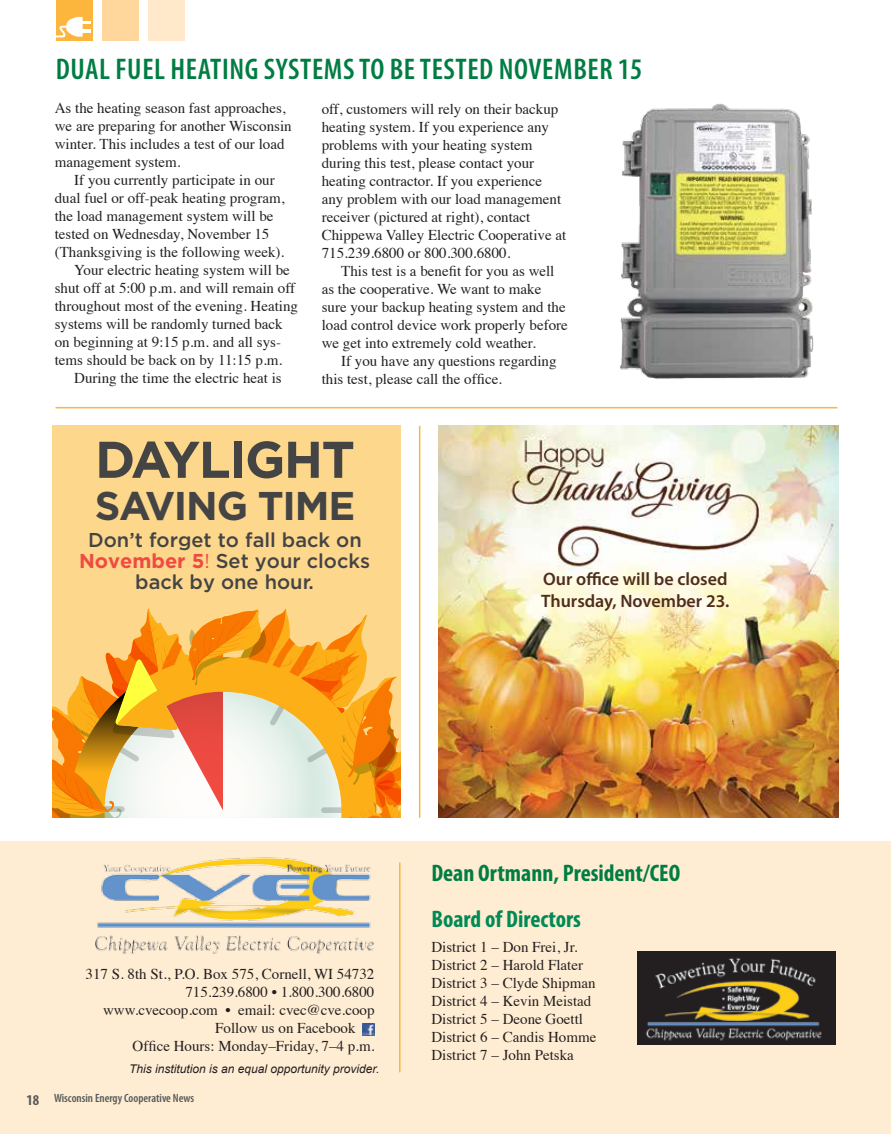
<style>
.page{position:relative;width:891px;height:1134px;background:#fff}
.page>*{position:absolute;margin:0;border:0;box-sizing:border-box;transform-origin:0 0}
.t1{font:700 51.6px "Gotham";letter-spacing:-.03em;color:#444445}
.t2{font:700 40.05px "Gotham";letter-spacing:-.03em;color:#444445}
.t3{font:600 condensed 30px "Myriad Pro";letter-spacing:.02em;color:#007d43}
.t4{font:700 condensed 24px "Myriad Pro";color:#007d43}
.t5{font:700 condensed 24px "Myriad Pro";color:#018956}
.t6{font:500 20.1px/20.9px "Gotham";color:#444445;text-align:center}
.t7{font:600 18px/21.6px "Myriad Pro";color:#4e2d1b}
.t8{font:15px/18px "Times";color:#231f20}
.t9{font:italic 12px "Arial";color:#231f20}
.t10{font:600 condensed 12px "Myriad Pro";color:#58595b}
.s1{font-weight:700;color:#f04b43}
.s2{font-weight:400;color:#f04b43}
.s3{font-weight:700;font-size:15px}
</style>
<div class="page">
<div style="left:0;top:841px;width:891px;height:293px;background:#ffedd3"></div>
<div style="left:56px;top:0;width:37px;height:40px;background:#fcb53d"></div>
<div style="left:102px;top:0;width:37px;height:40px;background:#ffd79c"></div>
<div style="left:148px;top:0;width:37px;height:40px;background:#ffe9ca"></div>
<hr style="left:399px;top:863px;width:2px;height:209px;background:#fcb53d">
<svg style="left:56px;top:17px;width:35px;height:21px"></svg>
<img style="left:95px;top:857px;width:279px;height:97px">
<img style="left:638px;top:951px;width:198px;height:94px">
<svg style="left:362px;top:1023px;width:12px;height:13px"></svg>
<img style="left:620px;top:103px;width:194px;height:276px">
<div style="left:53px;top:426px;width:348px;height:392px;background:#fdd78b"></div>
<svg style="left:53px;top:608px;width:348px;height:210px"></svg>
<hr style="left:56px;top:407px;width:781px;height:1px;background:#fcb53d">
<hr style="left:419px;top:426px;width:1px;height:392px;background:#fcb53d">
<img style="left:439px;top:426px;width:399px;height:392px">
<h3 class="t3" style="left:56px;top:51px;width:588px">DUAL FUEL HEATING SYSTEMS TO BE TESTED NOVEMBER 15</h3>
<p class="t8" style="left:322px;top:99px;width:246px">off, customers will rely on their backup heating system. If you experience any problems with your heating system during this test, please contact your heating contractor. If you experience any problem with our load management receiver (pictured at right), contact Chippewa Valley Electric Cooperative at 715.239.6800 or 800.300.6800.</p>
<p class="t8" style="left:322px;top:261px;width:248px;text-indent:20px">This test is a benefit for you as well as the cooperative. We want to make sure your backup heating system and the load control device work properly before we get into extremely cold weather.</p>
<p class="t8" style="left:322px;top:351px;width:236px;text-indent:20px">If you have any questions regarding this test, please call the office.</p>
<p class="t8" style="left:55px;top:98px;width:238px">As the heating season fast approaches, we are preparing for another Wisconsin winter. This includes a test of our load management system.</p>
<p class="t8" style="left:74px;top:170px;width:202px">If you currently participate in our</p>
<p class="t8" style="left:55px;top:188px;width:231px">dual fuel or off-peak heating program,</p>
<p class="t8" style="left:55px;top:206px;width:220px">the load management system will be</p>
<p class="t8" style="left:55px;top:224px;width:216px">tested on Wednesday, November 15</p>
<p class="t8" style="left:55px;top:242px;width:231px">(Thanksgiving is the following week).</p>
<p class="t8" style="left:74px;top:260px;width:217px">Your electric heating system will be</p>
<p class="t8" style="left:55px;top:278px;width:242px">shut off at 5:00 p.m. and will remain off</p>
<p class="t8" style="left:55px;top:296px;width:245px">throughout most of the evening. Heating</p>
<p class="t8" style="left:55px;top:314px;width:229px">systems will be randomly turned back</p>
<p class="t8" style="left:55px;top:332px;width:228px">on beginning at 9:15 p.m. and all sys-</p>
<p class="t8" style="left:55px;top:350px;width:229px">tems should be back on by 11:15 p.m.</p>
<p class="t8" style="left:74px;top:368px;width:209px">During the time the electric heat is</p>
<h1 class="t1" style="left:95px;top:425px;width:261px">DAYLIGHT</h1>
<h2 class="t2" style="left:95px;top:479px;width:262px">SAVING TIME</h2>
<h3 class="t6" style="left:79px;top:529px;width:293px">Don’t forget to fall back on<br><span class="s1">November 5</span><span class="s2">!</span> Set your clocks back by one hour.</h3>
<p class="t7" style="left:541px;top:568px;width:190px">Our office will be closed<br>Thursday, November 23.</p>
<p class="t8" style="left:86px;top:963px;width:290px">317 S. 8th St., P.O. Box 575, Cornell, WI 54732</p>
<p class="t8" style="left:185px;top:981px;width:190px">715.239.6800 • 1.800.300.6800</p>
<p class="t8" style="left:103px;top:999px;width:273px">www.cvecoop.com • email: cvec@cve.coop</p>
<p class="t8" style="left:215px;top:1017px;width:142px">Follow us on Facebook</p>
<p class="t8" style="left:133px;top:1035px;width:243px">Office Hours: Monday–Friday, 7–4 p.m.</p>
<p class="t9" style="left:129px;top:1061px;width:252px">This institution is an equal opportunity provider.</p>
<p class="t10" style="left:27px;top:1091px;width:169px"><span class="s3">18</span> Wisconsin Energy Cooperative News</p>
<h3 class="t4" style="left:431px;top:858px;width:250px">Dean Ortmann, President/CEO</h3>
<h3 class="t5" style="left:431px;top:904px;width:151px">Board of Directors</h3>
<p class="t8" style="left:431px;top:936px;width:166px">District 1 – Don Frei, Jr.<br>District 2 – Harold Flater<br>District 3 – Clyde Shipman<br>District 4 – Kevin Meistad<br>District 5 – Deone Goettl<br>District 6 – Candis Homme<br>District 7 – John Petska</p>
</div>
